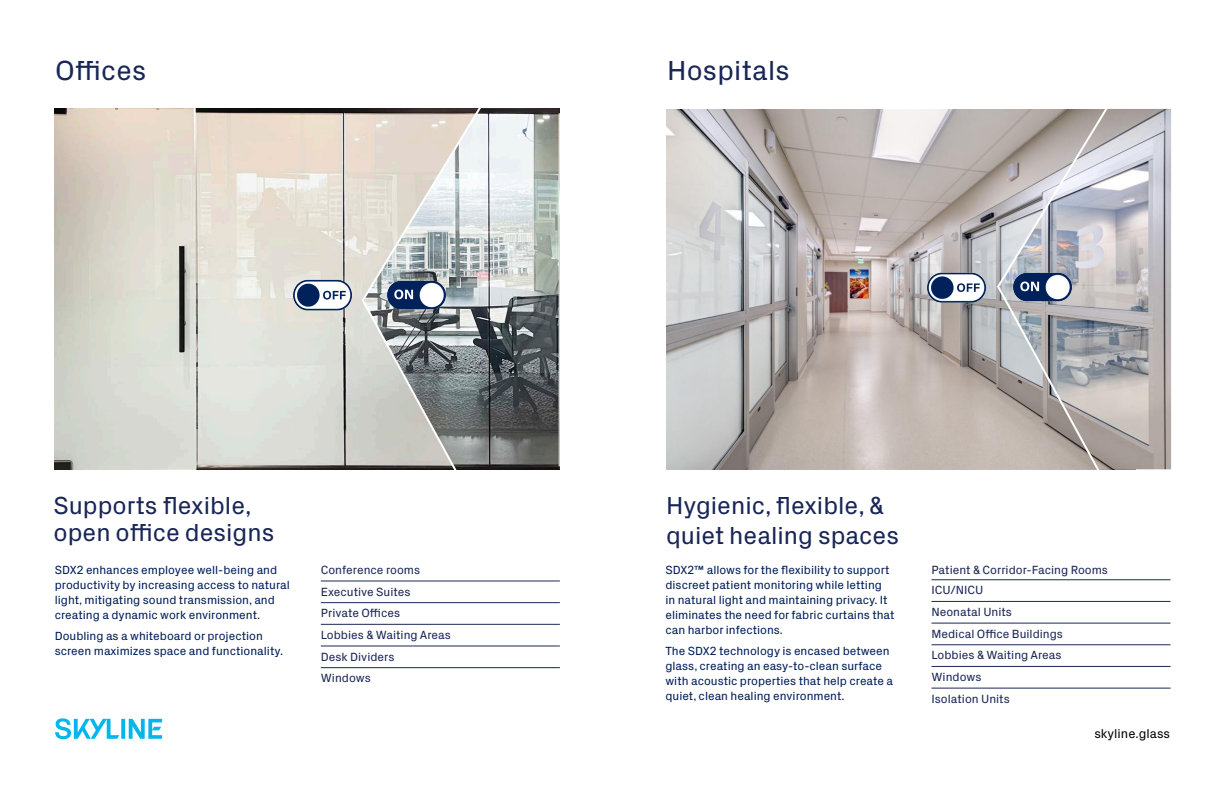
<style>
.page{position:relative;width:1224px;height:792px;background:#fff}
.page>*{position:absolute;margin:0;border:0;box-sizing:border-box;transform-origin:0 0}
.Body_Big-36pt{font:28px "Px Grotesk";letter-spacing:.01em;color:#192656}
.Ruled_List{font:25px/30px "Px Grotesk";color:#192656}
.t1{font:13px "Px Grotesk";color:#040503}
.Ruled_List-2{font:12px/15px "Px Grotesk";color:#001e59}
.Ruled_List-3{font:12px "Px Grotesk";color:#1b2755}
</style>
<div class="page">
<svg style="left:55px;top:718px;width:107px;height:21px"></svg>
<img style="left:666px;top:109px;width:330px;height:360px">
<svg style="left:996px;top:109px;width:175px;height:360px;background:#b7b3b5"></svg>
<img style="left:924px;top:268px;width:66px;height:40px">
<img style="left:1010px;top:268px;width:66px;height:39px">
<img style="left:55px;top:109px;width:306px;height:360px">
<svg style="left:361px;top:109px;width:198px;height:360px;background:#a9abaa"></svg>
<img style="left:289px;top:276px;width:66px;height:39px">
<img style="left:383px;top:276px;width:66px;height:38px">
<hr style="left:321px;top:581px;width:239px;height:1px;background:#1b2755">
<hr style="left:321px;top:602px;width:239px;height:1px;background:#1b2755">
<hr style="left:321px;top:624px;width:239px;height:1px;background:#1b2755">
<hr style="left:321px;top:646px;width:239px;height:1px;background:#1b2755">
<hr style="left:321px;top:667px;width:239px;height:1px;background:#1b2755">
<hr style="left:932px;top:580px;width:239px;height:1px;background:#1b2755">
<hr style="left:932px;top:601px;width:239px;height:1px;background:#1b2755">
<hr style="left:932px;top:623px;width:239px;height:1px;background:#1b2755">
<hr style="left:932px;top:645px;width:239px;height:1px;background:#1b2755">
<hr style="left:932px;top:666px;width:239px;height:1px;background:#1b2755">
<hr style="left:932px;top:688px;width:239px;height:1px;background:#1b2755">
<p class="Body_Big-36pt" style="left:55px;top:52px;width:93px">Offices</p>
<p class="Body_Big-36pt" style="left:667px;top:52px;width:124px">Hospitals</p>
<p class="Ruled_List" style="left:53px;top:491px;width:222px;line-height:27px">Supports flexible, open office designs</p>
<p class="Ruled_List-2" style="left:55px;top:562px;width:237px">SDX2 enhances employee well-being and productivity by increasing access to natural light, mitigating sound transmission, and creating a dynamic work environment.</p>
<p class="Ruled_List-2" style="left:55px;top:628px;width:230px">Doubling as a whiteboard or projection screen maximizes space and functionality.</p>
<p class="Ruled_List-3" style="left:321px;top:562px;width:101px">Conference rooms</p>
<p class="Ruled_List-3" style="left:321px;top:583px;width:91px">Executive Suites</p>
<p class="Ruled_List-3" style="left:321px;top:605px;width:81px">Private Offices</p>
<p class="Ruled_List-3" style="left:321px;top:627px;width:132px">Lobbies &amp; Waiting Areas</p>
<p class="Ruled_List-3" style="left:321px;top:648px;width:75px">Desk Dividers</p>
<p class="Ruled_List-3" style="left:321px;top:670px;width:51px">Windows</p>
<p class="Ruled_List" style="left:666px;top:489px;width:235px">Hygienic, flexible, &amp; quiet healing spaces</p>
<p class="Ruled_List-2" style="left:665px;top:562px;width:231px">SDX2™ allows for the flexibility to support discreet patient monitoring while letting in natural light and maintaining privacy. It eliminates the need for fabric curtains that can harbor infections.</p>
<p class="Ruled_List-2" style="left:665px;top:643px;width:229px">The SDX2 technology is encased between glass, creating an easy-to-clean surface with acoustic properties that help create a quiet, clean healing environment.</p>
<p class="Ruled_List-3" style="left:932px;top:562px;width:178px">Patient &amp; Corridor-Facing Rooms</p>
<p class="Ruled_List-3" style="left:932px;top:582px;width:54px">ICU/NICU</p>
<p class="Ruled_List-3" style="left:932px;top:604px;width:82px">Neonatal Units</p>
<p class="Ruled_List-3" style="left:932px;top:625px;width:133px">Medical Office Buildings</p>
<p class="Ruled_List-3" style="left:932px;top:647px;width:132px">Lobbies &amp; Waiting Areas</p>
<p class="Ruled_List-3" style="left:932px;top:669px;width:51px">Windows</p>
<p class="Ruled_List-3" style="left:932px;top:690px;width:80px">Isolation Units</p>
<p class="t1" style="left:1094px;top:725px;width:77px">skyline.glass</p>
</div>
